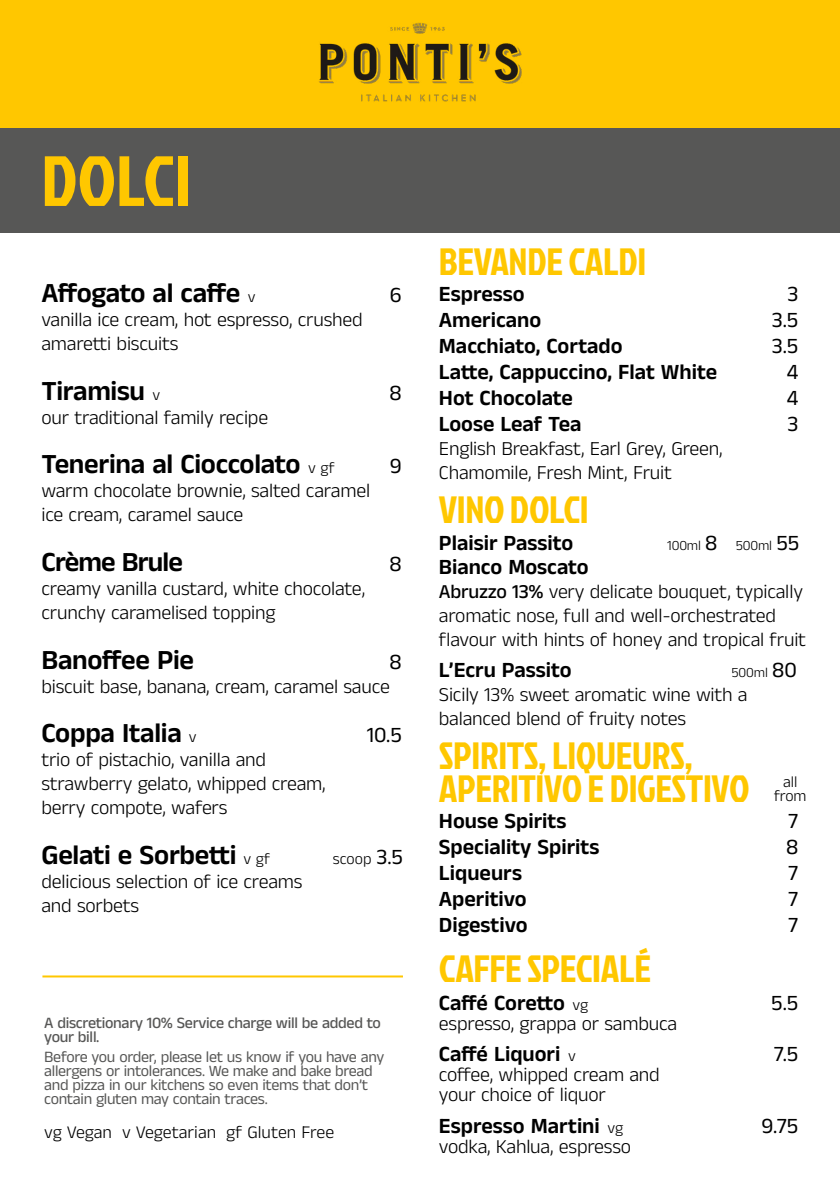
<style>
.page{position:relative;width:840px;height:1191px;background:#fff}
.page>*{position:absolute;margin:0;border:0;box-sizing:border-box;transform-origin:0 0}
.t1{font:71px "Jockey One";color:#ffc700}
.t2{font:38px/33.2px "Jockey One";letter-spacing:-.01em;color:#ffc700}
.t3{font:600 28px "Anek Gurmukhi";letter-spacing:-.01em;color:#000}
.t4{font:600 28px "Anek Gurmukhi";letter-spacing:-.03em;color:#000}
.t5{font:600 22px "Anek Gurmukhi";color:#000}
.t6{font:22px "Anek Gurmukhi";color:#000}
.t7{font:300 20px/24px "Anek Gurmukhi";letter-spacing:-.01em;color:#000}
.t8{font:300 18px "Anek Gurmukhi";color:#000}
.t9{font:16px/14px "Anek Gurmukhi";letter-spacing:-.02em;color:#575756}
.t10{font:500 16px/14px "Anek Gurmukhi";letter-spacing:-.02em;color:#575756}
.t11{font:300 16px/14.4px "Anek Gurmukhi";letter-spacing:-.01em;color:#000;text-align:center}
.t12{font:300 14px "Anek Gurmukhi";letter-spacing:-.01em;color:#000}
.s1{font-weight:300;font-size:16px}
.s2{font-weight:400;font-size:22px}
.s3{font-weight:500}
</style>
<div class="page">
<div style="left:0;top:0;width:839px;height:128px;background:#ffc700"></div>
<div style="left:0;top:128px;width:839px;height:104px;background:#575756"></div>
<img style="left:319px;top:22px;width:203px;height:80px">
<hr style="left:42px;top:975px;width:361px;height:2px;background:#ffc700">
<h1 class="t1" style="left:41px;top:129px;width:151px">DOLCI</h1>
<h3 class="t3" style="left:41px;top:276px;width:215px">Affogato al caffe <span class="s1">v</span></h3>
<p class="t6" style="left:389px;top:281px;width:13px">6</p>
<p class="t7" style="left:41px;top:307px;width:323px">vanilla ice cream, hot espresso, crushed amaretti biscuits</p>
<h3 class="t3" style="left:41px;top:373px;width:120px">Tiramisu <span class="s1">v</span></h3>
<p class="t6" style="left:389px;top:379px;width:14px">8</p>
<p class="t7" style="left:41px;top:405px;width:228px">our traditional family recipe</p>
<h3 class="t3" style="left:41px;top:447px;width:294px">Tenerina al Cioccolato <span class="s1">v gf</span></h3>
<p class="t6" style="left:390px;top:453px;width:13px">9</p>
<p class="t7" style="left:41px;top:478px;width:330px">warm chocolate brownie, salted caramel ice cream, caramel sauce</p>
<h3 class="t4" style="left:41px;top:545px;width:143px">Crème Brule</h3>
<p class="t6" style="left:389px;top:550px;width:14px">8</p>
<p class="t7" style="left:41px;top:576px;width:325px">creamy vanilla custard, white chocolate, crunchy caramelised topping</p>
<h3 class="t3" style="left:41px;top:642px;width:154px">Banoffee Pie</h3>
<p class="t6" style="left:389px;top:648px;width:14px">8</p>
<p class="t7" style="left:41px;top:674px;width:350px">biscuit base, banana, cream, caramel sauce</p>
<h3 class="t3" style="left:41px;top:716px;width:157px">Coppa Italia <span class="s1">v</span></h3>
<p class="t6" style="left:366px;top:722px;width:37px">10.5</p>
<p class="t7" style="left:41px;top:747px;width:285px">trio of pistachio, vanilla and strawberry gelato, whipped cream, berry compote, wafers</p>
<h3 class="t3" style="left:41px;top:838px;width:230px">Gelati e Sorbetti <span class="s1">v gf</span></h3>
<p class="t11" style="left:333px;top:851px;width:72px">scoop <span class="s2">3.5</span></p>
<p class="t7" style="left:41px;top:869px;width:262px">delicious selection of ice creams and sorbets</p>
<p class="t10" style="left:44px;top:1016px;width:338px">A discretionary 10% Service charge will be added to your bill.</p>
<p class="t9" style="left:44px;top:1049px;width:341px">Before you order, please let us know if you have any allergens or intolerances. We make and bake bread and pizza in our kitchens so even items that don’t contain gluten may contain traces.</p>
<p class="t8" style="left:44px;top:1121px;width:291px">vg Vegan v Vegetarian gf Gluten Free</p>
<h2 class="t2" style="left:438px;top:244px;width:209px">BEVANDE CALDI</h2>
<p class="t5" style="left:438px;top:280px;width:87px">Espresso</p>
<p class="t6" style="left:787px;top:280px;width:12px">3</p>
<p class="t5" style="left:438px;top:306px;width:104px">Americano</p>
<p class="t6" style="left:771px;top:306px;width:28px">3.5</p>
<p class="t5" style="left:438px;top:332px;width:185px">Macchiato, Cortado</p>
<p class="t6" style="left:771px;top:332px;width:28px">3.5</p>
<p class="t5" style="left:438px;top:358px;width:279px">Latte, Cappuccino, Flat White</p>
<p class="t6" style="left:786px;top:358px;width:13px">4</p>
<p class="t5" style="left:438px;top:384px;width:135px">Hot Chocolate</p>
<p class="t6" style="left:786px;top:384px;width:13px">4</p>
<p class="t5" style="left:438px;top:410px;width:144px">Loose Leaf Tea</p>
<p class="t6" style="left:787px;top:410px;width:12px">3</p>
<p class="t7" style="left:438px;top:436px;width:285px">English Breakfast, Earl Grey, Green,<br>Chamomile, Fresh Mint, Fruit</p>
<h2 class="t2" style="left:438px;top:492px;width:151px">VINO DOLCI</h2>
<p class="t5" style="left:438px;top:530px;width:136px">Plaisir Passito</p>
<p class="t12" style="left:667px;top:537px;width:133px">100ml <span class="s2">8</span> 500ml <span class="s2">55</span></p>
<p class="t5" style="left:438px;top:553px;width:151px">Bianco Moscato</p>
<p class="t7" style="left:438px;top:579px;width:368px"><span class="s3">Abruzzo 13%</span> very delicate bouquet, typically aromatic nose, full and well-orchestrated flavour with hints of honey and tropical fruit</p>
<p class="t5" style="left:438px;top:657px;width:134px">L’Ecru Passito</p>
<p class="t12" style="left:731px;top:664px;width:67px">500ml <span class="s2">80</span></p>
<p class="t7" style="left:438px;top:682px;width:310px">Sicily 13% sweet aromatic wine with a balanced blend of fruity notes</p>
<h2 class="t2" style="left:438px;top:738px;width:312px">SPIRITS, LIQUEURS,<br>APERITIVO E DIGESTIVO</h2>
<p class="t5" style="left:438px;top:808px;width:129px">House Spirits</p>
<p class="t6" style="left:787px;top:808px;width:12px">7</p>
<p class="t5" style="left:438px;top:834px;width:162px">Speciality Spirits</p>
<p class="t6" style="left:785px;top:834px;width:14px">8</p>
<p class="t5" style="left:438px;top:860px;width:85px">Liqueurs</p>
<p class="t6" style="left:787px;top:860px;width:12px">7</p>
<p class="t5" style="left:438px;top:886px;width:89px">Aperitivo</p>
<p class="t6" style="left:787px;top:886px;width:12px">7</p>
<p class="t5" style="left:438px;top:912px;width:90px">Digestivo</p>
<p class="t6" style="left:787px;top:912px;width:12px">7</p>
<h2 class="t2" style="left:438px;top:951px;width:213px">CAFFE SPECIALÉ</h2>
<p class="t5" style="left:438px;top:989px;width:151px">Caffé Coretto <span class="s1">vg</span></p>
<p class="t6" style="left:770px;top:989px;width:28px">5.5</p>
<p class="t7" style="left:438px;top:1011px;width:240px">espresso, grappa or sambuca</p>
<p class="t5" style="left:438px;top:1040px;width:138px">Caffé Liquori <span class="s1">v</span></p>
<p class="t6" style="left:773px;top:1040px;width:26px">7.5</p>
<p class="t7" style="left:438px;top:1064px;width:222px;line-height:20px">coffee, whipped cream and your choice of liquor</p>
<p class="t5" style="left:438px;top:1112px;width:186px">Espresso Martini <span class="s1">vg</span></p>
<p class="t6" style="left:761px;top:1112px;width:38px">9.75</p>
<p class="t7" style="left:438px;top:1133px;width:194px">vodka, Kahlua, espresso</p>
<p class="t11" style="left:773px;top:774px;width:34px">all from</p>
</div>
